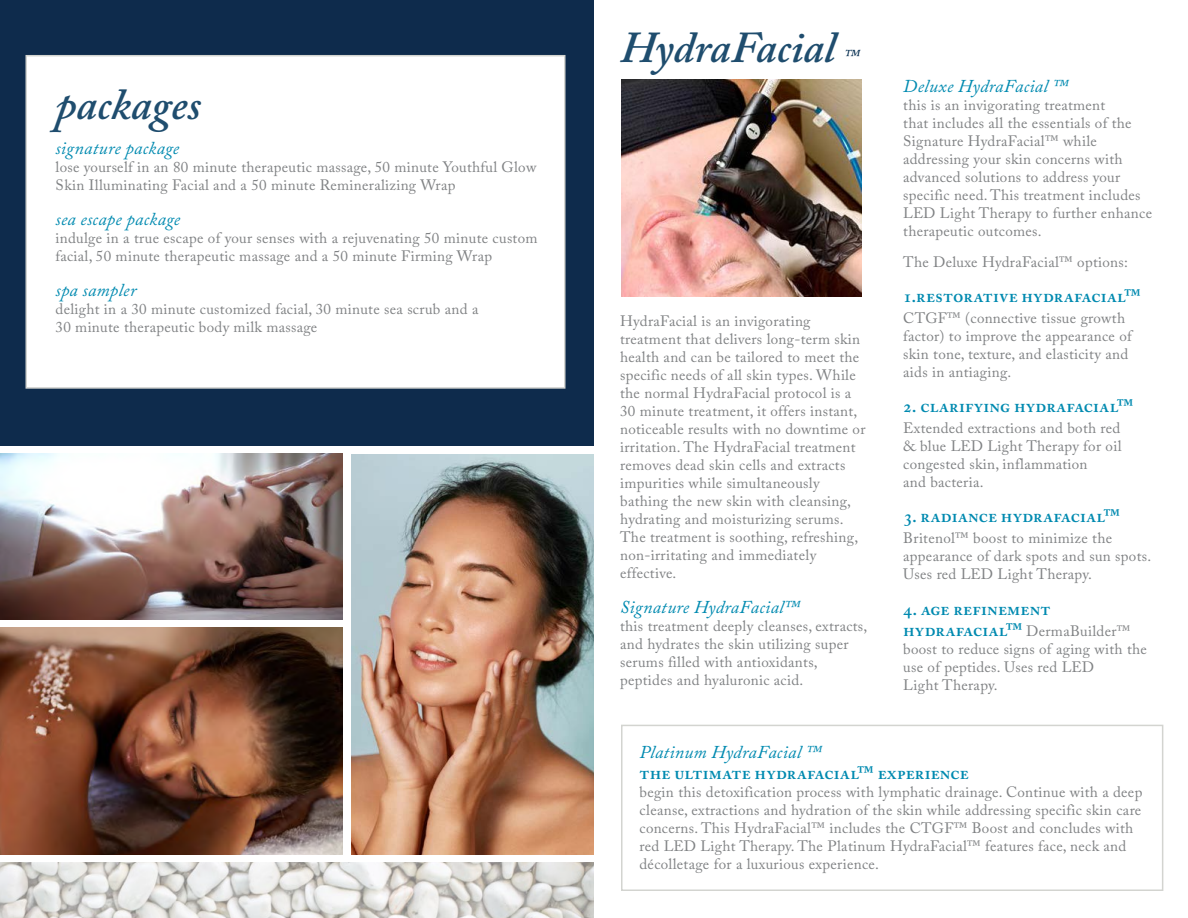
<style>
.page{position:relative;width:1188px;height:918px;background:#fff}
.page>*{position:absolute;margin:0;border:0;box-sizing:border-box;transform-origin:0 0}
.t1{font:italic 600 43.8px "Adobe Caslon Pro";color:#1f4d6e}
.t2{font:600 18px "Adobe Caslon Pro";letter-spacing:.01em;color:#008ab0}
.t3{font:italic 18px "Adobe Caslon Pro";letter-spacing:.015em;color:#008ab0}
.t4{font:italic 18px "Adobe Caslon Pro";color:#002a4d}
.t5{font:15px/18px "Adobe Caslon Pro";letter-spacing:.02em;color:#808284}
.s1{font-weight:600;font-size:18px;color:#008ab0}
</style>
<div class="page">
<div style="left:621px;top:725px;width:542px;height:166px;background:#fff;border:2px solid #d3d4d0"></div>
<img style="left:621px;top:80px;width:241px;height:217px">
<div style="left:0;top:0;width:594px;height:445px;background:#0e2b4c"></div>
<div style="left:26px;top:55px;width:540px;height:334px;background:#fff;border:2px solid #d3d4d0"></div>
<img style="left:0;top:628px;width:343px;height:227px">
<img style="left:351px;top:454px;width:243px;height:401px">
<img style="left:0;top:453px;width:343px;height:166px">
<img style="left:0;top:863px;width:594px;height:55px">
<h1 class="t1" style="left:56px;top:78px;width:147px">packages</h1>
<p class="t3" style="left:56px;top:137px;width:125px">signature package</p>
<p class="t5" style="left:56px;top:158px;width:482px">lose yourself in an 80 minute therapeutic massage, 50 minute Youthful Glow<br>Skin Illuminating Facial and a 50 minute Remineralizing Wrap</p>
<p class="t3" style="left:56px;top:208px;width:126px">sea escape package</p>
<p class="t5" style="left:56px;top:229px;width:483px">indulge in a true escape of your senses with a rejuvenating 50 minute custom facial, 50 minute therapeutic massage and a 50 minute Firming Wrap</p>
<p class="t3" style="left:56px;top:279px;width:82px">spa sampler</p>
<p class="t5" style="left:56px;top:300px;width:424px">delight in a 30 minute customized facial, 30 minute sea scrub and a<br>30 minute therapeutic body milk massage</p>
<h1 class="t1" style="left:621px;top:21px;width:216px">HydraFacial</h1>
<p class="t4" style="left:844px;top:45px;width:17px">™</p>
<p class="t5" style="left:620px;top:312px;width:247px">HydraFacial is an invigorating treatment that delivers long-term skin health and can be tailored to meet the specific needs of all skin types. While the normal HydraFacial protocol is a 30 minute treatment, it offers instant, noticeable results with no downtime or irritation. The HydraFacial treatment removes dead skin cells and extracts impurities while simultaneously bathing the new skin with cleansing, hydrating and moisturizing serums.<br>The treatment is soothing, refreshing, non-irritating and immediately effective.</p>
<p class="t3" style="left:620px;top:597px;width:181px">Signature HydraFacial™</p>
<p class="t5" style="left:620px;top:617px;width:249px">this treatment deeply cleanses, extracts, and hydrates the skin utilizing super serums filled with antioxidants, peptides and hyaluronic acid.</p>
<p class="t3" style="left:903px;top:75px;width:166px">Deluxe HydraFacial ™</p>
<p class="t5" style="left:903px;top:95px;width:250px">this is an invigorating treatment<br>that includes all the essentials of the Signature HydraFacial™ while addressing your skin concerns with advanced solutions to address your specific need. This treatment includes LED Light Therapy to further enhance therapeutic outcomes.</p>
<p class="t5" style="left:903px;top:253px;width:226px">The Deluxe HydraFacial™ options:</p>
<p class="t2" style="left:903px;top:286px;width:239px">1.restorative hydrafacial™</p>
<p class="t5" style="left:903px;top:309px;width:230px">CTGF™ (connective tissue growth factor) to improve the appearance of skin tone, texture, and elasticity and aids in antiaging.</p>
<p class="t2" style="left:903px;top:396px;width:232px">2. clarifying hydrafacial™</p>
<p class="t5" style="left:903px;top:419px;width:220px">Extended extractions and both red &amp; blue LED Light Therapy for oil congested skin, inflammation<br>and bacteria.</p>
<p class="t2" style="left:903px;top:506px;width:218px">3. radiance hydrafacial™</p>
<p class="t5" style="left:903px;top:529px;width:250px">Britenol™ boost to minimize the appearance of dark spots and sun spots.<br>Uses red LED Light Therapy.</p>
<p class="t2" style="left:903px;top:598px;width:149px">4. age refinement</p>
<p class="t5" style="left:903px;top:622px;width:245px"><span class="s1">hydrafacial™</span> DermaBuilder™ boost to reduce signs of aging with the use of peptides. Uses red LED<br>Light Therapy.</p>
<p class="t3" style="left:640px;top:741px;width:183px">Platinum HydraFacial ™</p>
<p class="t2" style="left:640px;top:762px;width:331px">the ultimate hydrafacial™ experience</p>
<p class="t5" style="left:640px;top:783px;width:504px">begin this detoxification process with lymphatic drainage. Continue with a deep cleanse, extractions and hydration of the skin while addressing specific skin care concerns. This HydraFacial™ includes the CTGF™ Boost and concludes with red LED Light Therapy. The Platinum HydraFacial™ features face, neck and décolletage for a luxurious experience.</p>
</div>
